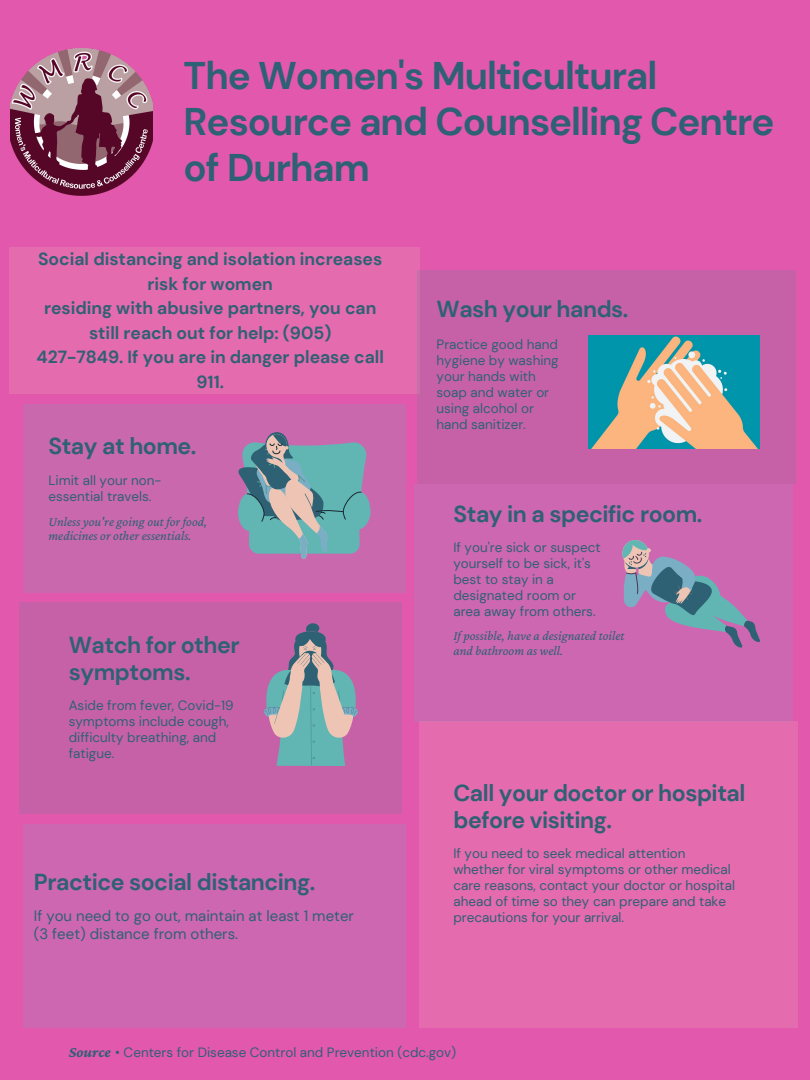
<style>
.page{position:relative;width:810px;height:1080px;background:#e158ad}
.page>*{position:absolute;margin:0;border:0;box-sizing:border-box;transform-origin:0 0}
.t1{font:700 38.5px/46.2px "DM Sans";letter-spacing:-.025em;color:#2e6173}
.t2{font:700 23.06px/27.6px "DM Sans";letter-spacing:-.02em;color:#2e6173}
.t3{font:700 17.56px/24.5px "DM Sans";color:#2e6173;text-align:center}
.t4{font:15px/17.9px "DM Sans";color:#2e6173}
.t5{font:13.5px/15.9px "DM Sans";color:#2e6173}
.t6{font:italic 13.5px/14.8px "Crimson Pro";color:#2e6173}
.s1{font-family:"Crimson Pro";font-weight:700;font-style:italic;font-size:15.38px}
</style>
<div class="page">
<div style="left:9px;top:247px;width:410px;height:147px;background:#e36bae"></div>
<div style="left:417px;top:270px;width:379px;height:214px;background:#c661a7"></div>
<div style="left:414px;top:484px;width:379px;height:237px;background:#ce67b1"></div>
<svg style="left:622px;top:540px;width:138px;height:108px"></svg>
<div style="left:19px;top:603px;width:382px;height:211px;background:#c661a7"></div>
<svg style="left:264px;top:623px;width:94px;height:143px"></svg>
<div style="left:419px;top:721px;width:379px;height:306px;background:#e36bae"></div>
<div style="left:23px;top:824px;width:382px;height:203px;background:#ce67b1"></div>
<div style="left:23px;top:404px;width:382px;height:189px;background:#ca68ae"></div>
<svg style="left:238px;top:432px;width:133px;height:127px"></svg>
<img style="left:589px;top:336px;width:171px;height:113px">
<img style="left:10px;top:48px;width:142px;height:148px">
<h1 class="t1" style="left:184px;top:52px;width:593px">The Women's Multicultural<br>Resource and Counselling Centre of Durham</h1>
<h3 class="t3" style="left:37px;top:247px;width:349px">Social distancing and isolation increases risk for women<br>residing with abusive partners, you can still reach out for help: (905)<br>427-7849. If you are in danger please call<br>911.</h3>
<h2 class="t2" style="left:48px;top:432px;width:150px">Stay at home.</h2>
<p class="t5" style="left:48px;top:473px;width:115px">Limit all your non&shy;essential travels.</p>
<p class="t6" style="left:48px;top:514px;width:160px">Unless you're going out for food, medicines or other essentials.</p>
<h2 class="t2" style="left:69px;top:631px;width:172px">Watch for other symptoms.</h2>
<p class="t5" style="left:69px;top:698px;width:167px">Aside from fever, Covid-19 symptoms include cough, difficulty breathing, and fatigue.</p>
<h2 class="t2" style="left:34px;top:868px;width:283px">Practice social distancing.</h2>
<p class="t4" style="left:34px;top:907px;width:322px">If you need to go out, maintain at least 1 meter (3 feet) distance from others.</p>
<h2 class="t2" style="left:437px;top:296px;width:193px">Wash your hands.</h2>
<p class="t5" style="left:437px;top:336px;width:124px">Practice good hand hygiene by washing your hands with soap and water or using alcohol or hand sanitizer.</p>
<h2 class="t2" style="left:453px;top:500px;width:251px">Stay in a specific room.</h2>
<p class="t5" style="left:453px;top:539px;width:149px">If you're sick or suspect yourself to be sick, it's best to stay in a designated room or area away from others.</p>
<p class="t6" style="left:453px;top:628px;width:173px">If possible, have a designated toilet and bathroom as well.</p>
<h2 class="t2" style="left:453px;top:779px;width:294px">Call your doctor or hospital before visiting.</h2>
<p class="t5" style="left:453px;top:846px;width:283px">If you need to seek medical attention whether for viral symptoms or other medical care reasons, contact your doctor or hospital ahead of time so they can prepare and take precautions for your arrival.</p>
<p class="t5" style="left:69px;top:1045px;width:389px"><span class="s1">Source</span> • Centers for Disease Control and Prevention (cdc.gov)</p>
</div>
